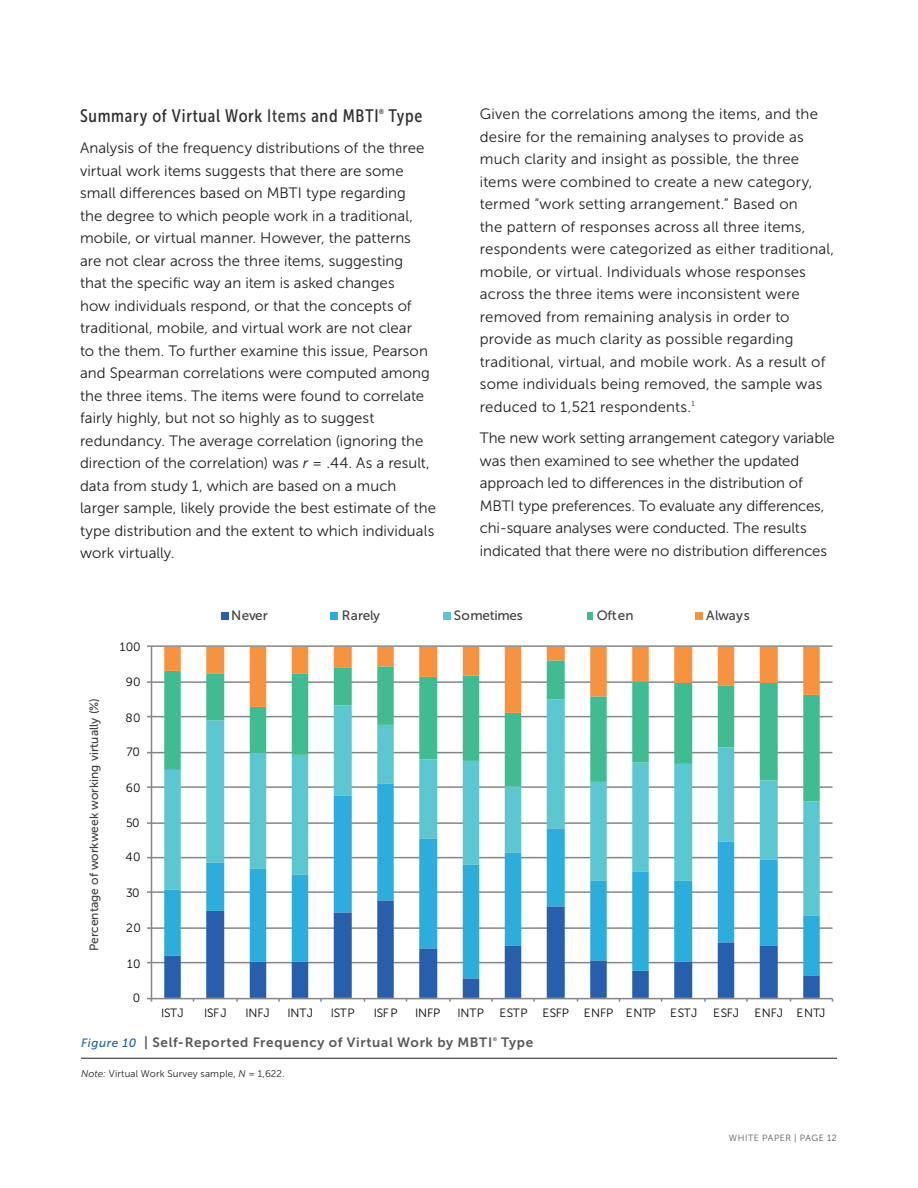
<style>
.page{position:relative;width:918px;height:1188px;background:#fff}
.page>*{position:absolute;margin:0;border:0;box-sizing:border-box;transform-origin:0 0}
.t1{font:18px "Museo Sans Cond 500";letter-spacing:.035em;color:#312d2d}
.t2{font:15px/22.5px "Museo Sans 300";letter-spacing:.005em;color:#231f20}
.t3{font:13.5px "Museo Sans 700";letter-spacing:.05em;color:#57585a}
.t4{font:13.5px "Museo Sans 500";color:#404040}
.t5{font:12px "Museo Sans 300";letter-spacing:-.005em;color:#040503}
.t6{font:12px "Museo Sans 500";color:#404040}
.t7{font:9.75px "Museo Sans 300";letter-spacing:.02em;color:#231f20}
.t8{font:9px "Museo Sans 300";letter-spacing:.06em;color:#57585a}
.t9{font:7.2px "Museo Sans Cond 500";color:#312d2d}
.t10{font:5.4px "Museo Sans 700";color:#57585a}
.s1{color:#3e3e3f}
.s2{font-style:italic}
.s3{font-family:"Museo Sans 500";font-style:italic;font-size:12px;color:#205fab}
</style>
<div class="page">
<hr style="left:152px;top:962px;width:680px;height:1px;background:#868686">
<hr style="left:152px;top:927px;width:680px;height:2px;background:#868686">
<hr style="left:152px;top:891px;width:680px;height:2px;background:#868686">
<hr style="left:152px;top:857px;width:680px;height:1px;background:#868686">
<hr style="left:152px;top:822px;width:680px;height:2px;background:#868686">
<hr style="left:152px;top:786px;width:680px;height:2px;background:#868686">
<hr style="left:152px;top:752px;width:680px;height:1px;background:#868686">
<hr style="left:152px;top:716px;width:680px;height:1px;background:#868686">
<hr style="left:152px;top:681px;width:680px;height:2px;background:#868686">
<hr style="left:152px;top:645px;width:680px;height:2px;background:#868686">
<svg style="left:164px;top:978px;width:656px;height:20px"></svg>
<svg style="left:164px;top:915px;width:656px;height:63px"></svg>
<svg style="left:164px;top:801px;width:656px;height:114px"></svg>
<svg style="left:164px;top:713px;width:656px;height:88px"></svg>
<svg style="left:164px;top:647px;width:656px;height:66px"></svg>
<hr style="left:151px;top:646px;width:1px;height:353px;background:#868686">
<hr style="left:152px;top:998px;width:680px;height:1px;background:#868686">
<svg style="left:147px;top:998px;width:5px;height:4px"></svg>
<div style="left:221px;top:612px;width:8px;height:8px;background:#275fac"></div>
<div style="left:331px;top:612px;width:7px;height:8px;background:#2caddc"></div>
<div style="left:443px;top:612px;width:8px;height:8px;background:#5cc7d0"></div>
<div style="left:587px;top:612px;width:6px;height:8px;background:#41bc92"></div>
<div style="left:695px;top:612px;width:8px;height:8px;background:#f69340"></div>
<hr style="left:81px;top:1058px;width:756px;height:1px;background:#231f20">
<p class="t1" style="left:80px;top:105px;width:300px">Summary of Virtual Work <span class="s1">Items</span> and MBTI</p>
<p class="t9" style="left:379px;top:108px;width:6px">®</p>
<p class="t1" style="left:389px;top:105px;width:35px">Type</p>
<p class="t2" style="left:80px;top:137px;width:357px">Analysis of the frequency distributions of the three virtual work items suggests that there are some small differences based on MBTI type regarding<br>the degree to which people work in a traditional, mobile, or virtual manner. However, the patterns are not clear across the three items, suggesting<br>that the specific way an item is asked changes<br>how individuals respond, or that the concepts of traditional, mobile, and virtual work are not clear<br>to the them. To further examine this issue, Pearson and Spearman correlations were computed among the three items. The items were found to correlate fairly highly, but not so highly as to suggest redundancy. The average correlation (ignoring the direction of the correlation) was <span class="s2">r</span> = .44. As a result, data from study 1, which are based on a much larger sample, likely provide the best estimate of the type distribution and the extent to which individuals work virtually.</p>
<p class="t2" style="left:480px;top:103px;width:356px">Given the correlations among the items, and the desire for the remaining analyses to provide as much clarity and insight as possible, the three items were combined to create a new category, termed “work setting arrangement.” Based on<br>the pattern of responses across all three items, respondents were categorized as either traditional, mobile, or virtual. Individuals whose responses across the three items were inconsistent were removed from remaining analysis in order to provide as much clarity as possible regarding traditional, virtual, and mobile work. As a result of some individuals being removed, the sample was reduced to 1,521 respondents.<sup>1</sup></p>
<p class="t2" style="left:480px;top:427px;width:357px">The new work setting arrangement category variable was then examined to see whether the updated approach led to differences in the distribution of MBTI type preferences. To evaluate any differences, chi-square analyses were conducted. The results indicated that there were no distribution differences</p>
<p class="t6" style="left:87px;top:951px;width:255px;rotate:-90deg">Percentage of workweek working virtually (%)</p>
<p class="t5" style="left:120px;top:641px;width:22px">100</p>
<p class="t5" style="left:126px;top:675px;width:16px">90</p>
<p class="t5" style="left:126px;top:711px;width:16px">80</p>
<p class="t5" style="left:127px;top:746px;width:15px">70</p>
<p class="t5" style="left:126px;top:782px;width:16px">60</p>
<p class="t5" style="left:126px;top:816px;width:15px">50</p>
<p class="t5" style="left:126px;top:851px;width:16px">40</p>
<p class="t5" style="left:126px;top:887px;width:15px">30</p>
<p class="t5" style="left:126px;top:921px;width:16px">20</p>
<p class="t5" style="left:127px;top:957px;width:15px">10</p>
<p class="t5" style="left:133px;top:992px;width:9px">0</p>
<p class="t4" style="left:231px;top:608px;width:38px">Never</p>
<p class="t4" style="left:342px;top:608px;width:40px">Rarely</p>
<p class="t4" style="left:454px;top:608px;width:71px">Sometimes</p>
<p class="t4" style="left:597px;top:608px;width:38px">Often</p>
<p class="t4" style="left:706px;top:608px;width:45px">Always</p>
<p class="t5" style="left:161px;top:1007px;width:24px">ISTJ</p>
<p class="t5" style="left:204px;top:1007px;width:24px">ISF J</p>
<p class="t5" style="left:245px;top:1007px;width:26px">INFJ</p>
<p class="t5" style="left:287px;top:1007px;width:27px">INTJ</p>
<p class="t5" style="left:331px;top:1007px;width:25px">ISTP</p>
<p class="t5" style="left:374px;top:1007px;width:25px">ISFP</p>
<p class="t5" style="left:415px;top:1007px;width:27px">INFP</p>
<p class="t5" style="left:457px;top:1007px;width:28px">INTP</p>
<p class="t5" style="left:499px;top:1007px;width:200px">ESTP ESFP ENFP ENTP ESTJ</p>
<p class="t5" style="left:713px;top:1007px;width:27px">ESFJ</p>
<p class="t5" style="left:754px;top:1007px;width:72px">ENFJ ENTJ</p>
<p class="t3" style="left:81px;top:1035px;width:413px"><span class="s3">Figure 10</span> | Self-Reported Frequency of Virtual Work by MBTI</p>
<p class="t10" style="left:493px;top:1037px;width:6px">®</p>
<p class="t3" style="left:501px;top:1035px;width:33px">Type</p>
<p class="t7" style="left:81px;top:1068px;width:205px"><span class="s2">Note:</span> Virtual Work Survey sample, <span class="s2">N</span> = 1,622.</p>
<p class="t8" style="left:729px;top:1133px;width:110px">WHITE PAPER | PAGE 12</p>
</div>
